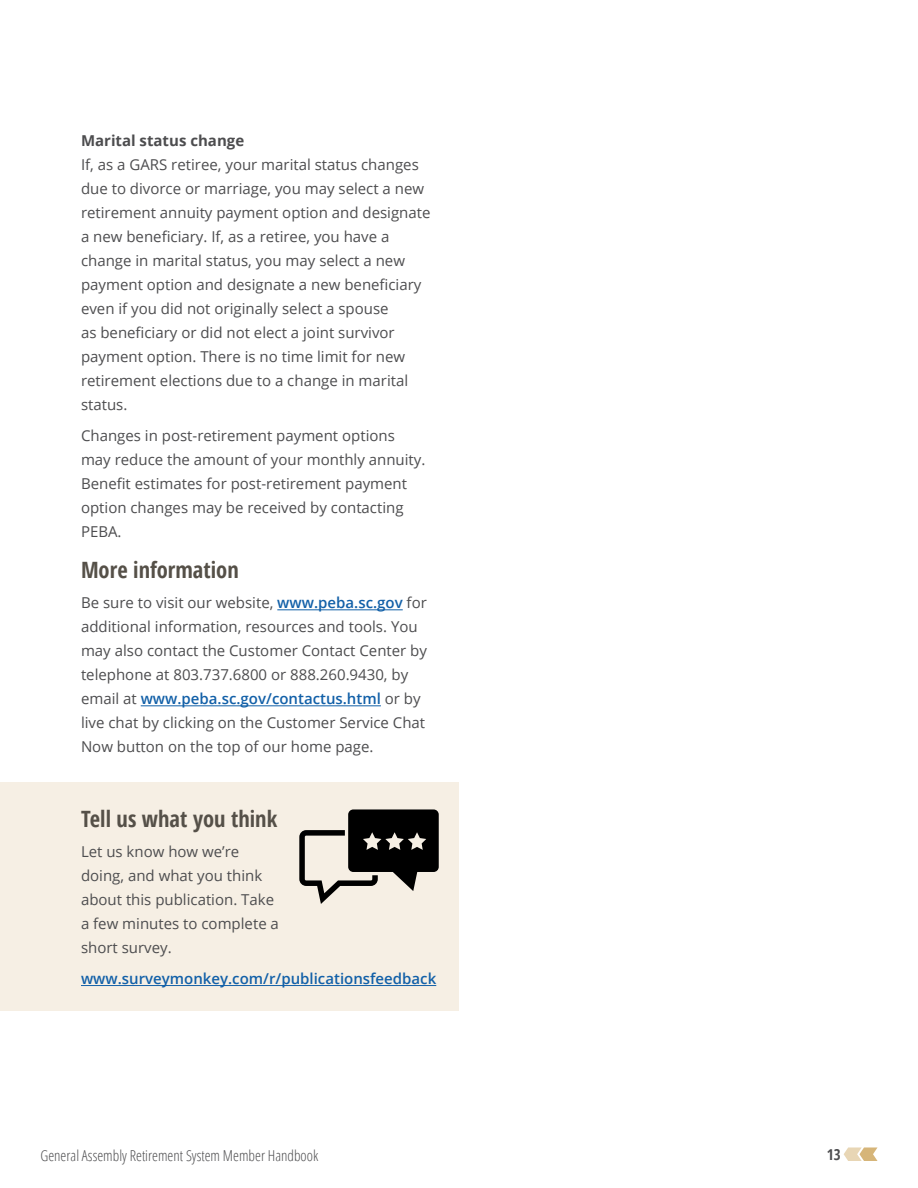
<style>
.page{position:relative;width:918px;height:1188px;background:#fff}
.page>*{position:absolute;margin:0;border:0;box-sizing:border-box;transform-origin:0 0}
.t1{font:700 condensed 22.5px "Open Sans";color:#555048}
.t2{font:15px/24px "Open Sans";color:#4d4d4f}
.t3{font:300 condensed 15px "Open Sans";color:#4d4d4f}
.t4{font:600 15px "Open Sans";color:#1260a8}
.t5{font:700 15px "Open Sans";color:#4d4d4f}
.t6{font:700 condensed 15px "Open Sans";color:#4d4d4f}
.s1{font-weight:600;color:#1260a8}
</style>
<div class="page">
<svg style="left:844px;top:1147px;width:34px;height:14px"></svg>
<div style="left:0;top:782px;width:459px;height:229px;background:#f6efe4"></div>
<hr style="left:81px;top:985px;width:355px;height:1px;background:#1260a8">
<svg style="left:299px;top:809px;width:140px;height:95px"></svg>
<hr style="left:277px;top:610px;width:126px;height:1px;background:#1260a8">
<hr style="left:141px;top:706px;width:240px;height:1px;background:#1260a8">
<p class="t5" style="left:81px;top:130px;width:165px">Marital status change</p>
<p class="t2" style="left:81px;top:153px;width:351px">If, as a GARS retiree, your marital status changes due to divorce or marriage, you may select a new retirement annuity payment option and designate a new beneficiary. If, as a retiree, you have a change in marital status, you may select a new payment option and designate a new beneficiary even if you did not originally select a spouse<br>as beneficiary or did not elect a joint survivor payment option. There is no time limit for new retirement elections due to a change in marital status.</p>
<p class="t2" style="left:81px;top:423px;width:346px">Changes in post-retirement payment options may reduce the amount of your monthly annuity.<br>Benefit estimates for post-retirement payment option changes may be received by contacting PEBA.</p>
<h1 class="t1" style="left:81px;top:554px;width:159px">More information</h1>
<p class="t2" style="left:81px;top:591px;width:348px">Be sure to visit our website, <span class="s1">www.peba.sc.gov</span> for additional information, resources and tools. You may also contact the Customer Contact Center by telephone at 803.737.6800 or 888.260.9430, by email at <span class="s1">www.peba.sc.gov/contactus.html</span> or by live chat by clicking on the Customer Service Chat Now button on the top of our home page.</p>
<h1 class="t1" style="left:81px;top:803px;width:198px">Tell us what you think</h1>
<p class="t2" style="left:81px;top:840px;width:199px">Let us know how we’re doing, and what you think about this publication. Take a few minutes to complete a short survey.</p>
<p class="t4" style="left:81px;top:968px;width:357px">www.surveymonkey.com/r/publicationsfeedback</p>
<p class="t3" style="left:40px;top:1145px;width:279px">General Assembly Retirement System Member Handbook</p>
<p class="t6" style="left:827px;top:1144px;width:15px">13</p>
</div>
